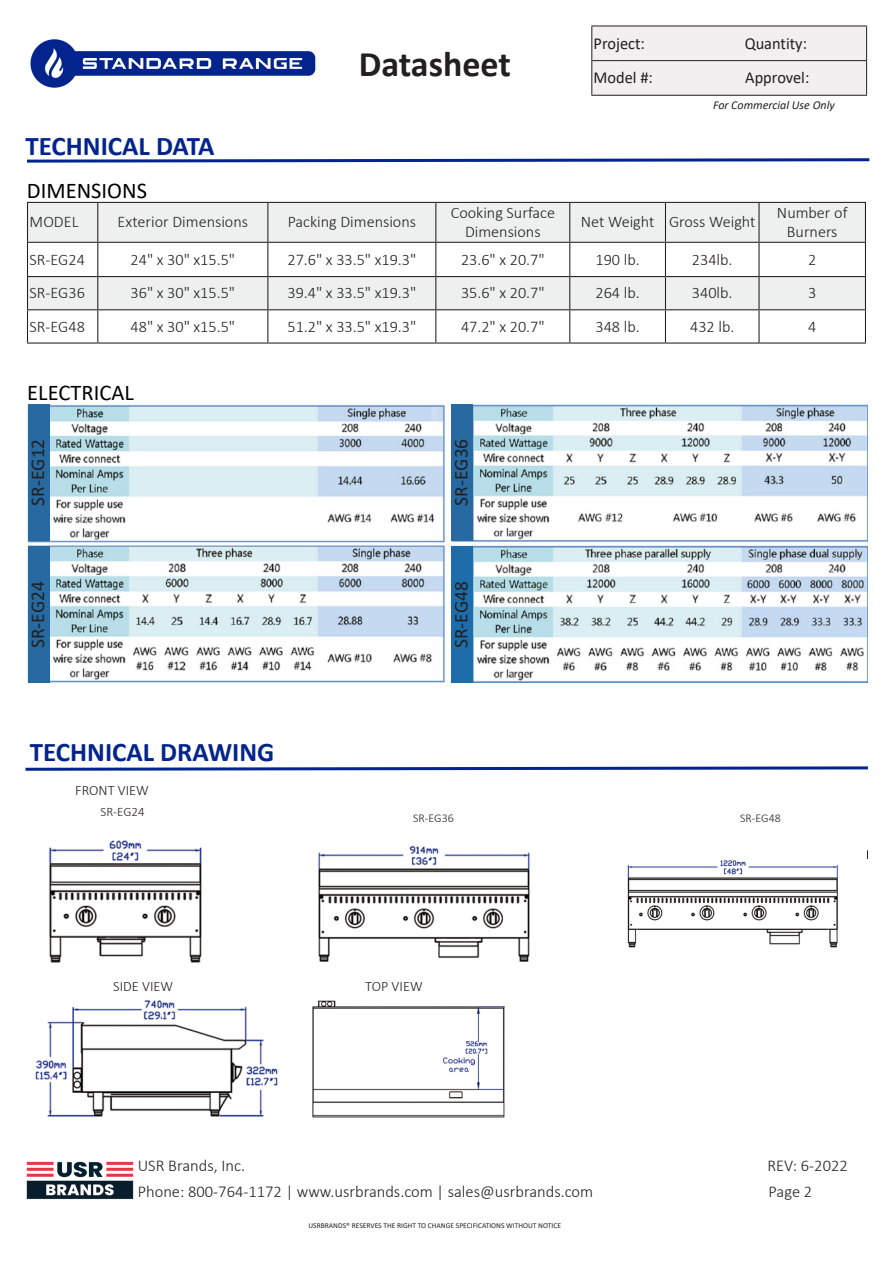
<style>
.page{position:relative;width:893px;height:1263px;background:#fff}
.page>*{position:absolute;margin:0;border:0;box-sizing:border-box;transform-origin:0 0}
.t1{font:700 36px "Calibri";color:#231f20}
.段落样式2{font:700 27px "Calibri";color:#03248d}
.段落样式2-2{font:22.5px "Calibri";color:#000}
.t2{font:19.5px "Calibri";color:#231f20}
.t3{font:16.8px "Calibri";color:#231f20}
.t4{font:300 16.5px "Calibri";color:#231f20}
.t5{font:300 16.2px/19.5px "Calibri";color:#231f20;text-align:center}
.t6{font:300 14.25px "Calibri";color:#231f20}
.t7{font:300 12.9px "Calibri";color:#231f20}
.t8{font:italic 12px "Calibri";color:#231f20}
.t9{font:300 11.85px "Calibri";color:#231f20}
.t10{font:7.5px "Calibri";color:#231f20}
</style>
<div class="page">
<img style="left:26px;top:1161px;width:108px;height:39px">
<svg style="left:27px;top:158px;width:843px;height:5px"></svg>
<svg style="left:28px;top:203px;width:837px;height:106px;fill:#eef0f0"></svg>
<hr style="left:27px;top:202px;width:71px;height:1px;background:#231f20">
<hr style="left:27px;top:203px;width:1px;height:39px;background:#231f20">
<hr style="left:98px;top:202px;width:170px;height:1px;background:#231f20">
<hr style="left:97px;top:203px;width:1px;height:39px;background:#231f20">
<hr style="left:268px;top:202px;width:168px;height:1px;background:#231f20">
<hr style="left:267px;top:203px;width:1px;height:39px;background:#231f20">
<hr style="left:436px;top:202px;width:134px;height:1px;background:#231f20">
<hr style="left:435px;top:203px;width:1px;height:39px;background:#231f20">
<hr style="left:570px;top:202px;width:95px;height:1px;background:#231f20">
<hr style="left:569px;top:203px;width:1px;height:39px;background:#231f20">
<hr style="left:665px;top:202px;width:94px;height:1px;background:#231f20">
<hr style="left:665px;top:203px;width:1px;height:39px;background:#231f20">
<hr style="left:759px;top:202px;width:107px;height:1px;background:#231f20">
<hr style="left:758px;top:203px;width:2px;height:39px;background:#231f20">
<hr style="left:865px;top:203px;width:1px;height:39px;background:#231f20">
<hr style="left:27px;top:242px;width:71px;height:1px;background:#231f20">
<hr style="left:27px;top:243px;width:1px;height:33px;background:#231f20">
<hr style="left:98px;top:242px;width:170px;height:1px;background:#231f20">
<hr style="left:97px;top:243px;width:1px;height:33px;background:#231f20">
<hr style="left:268px;top:242px;width:168px;height:1px;background:#231f20">
<hr style="left:267px;top:243px;width:1px;height:33px;background:#231f20">
<hr style="left:436px;top:242px;width:134px;height:1px;background:#231f20">
<hr style="left:435px;top:243px;width:1px;height:33px;background:#231f20">
<hr style="left:570px;top:242px;width:95px;height:1px;background:#231f20">
<hr style="left:569px;top:243px;width:1px;height:33px;background:#231f20">
<hr style="left:665px;top:242px;width:94px;height:1px;background:#231f20">
<hr style="left:665px;top:243px;width:1px;height:33px;background:#231f20">
<hr style="left:759px;top:242px;width:107px;height:1px;background:#231f20">
<hr style="left:758px;top:243px;width:2px;height:33px;background:#231f20">
<hr style="left:865px;top:243px;width:1px;height:33px;background:#231f20">
<hr style="left:27px;top:276px;width:71px;height:1px;background:#231f20">
<hr style="left:27px;top:277px;width:1px;height:32px;background:#231f20">
<hr style="left:98px;top:276px;width:170px;height:1px;background:#231f20">
<hr style="left:97px;top:277px;width:1px;height:32px;background:#231f20">
<hr style="left:268px;top:276px;width:168px;height:1px;background:#231f20">
<hr style="left:267px;top:277px;width:1px;height:32px;background:#231f20">
<hr style="left:436px;top:276px;width:134px;height:1px;background:#231f20">
<hr style="left:435px;top:277px;width:1px;height:32px;background:#231f20">
<hr style="left:570px;top:276px;width:95px;height:1px;background:#231f20">
<hr style="left:569px;top:277px;width:1px;height:32px;background:#231f20">
<hr style="left:665px;top:276px;width:94px;height:1px;background:#231f20">
<hr style="left:665px;top:277px;width:1px;height:32px;background:#231f20">
<hr style="left:759px;top:276px;width:107px;height:1px;background:#231f20">
<hr style="left:758px;top:277px;width:2px;height:32px;background:#231f20">
<hr style="left:865px;top:277px;width:1px;height:32px;background:#231f20">
<hr style="left:27px;top:309px;width:71px;height:1px;background:#231f20">
<hr style="left:27px;top:310px;width:1px;height:32px;background:#231f20">
<hr style="left:98px;top:309px;width:170px;height:1px;background:#231f20">
<hr style="left:97px;top:310px;width:1px;height:32px;background:#231f20">
<hr style="left:268px;top:309px;width:168px;height:1px;background:#231f20">
<hr style="left:267px;top:310px;width:1px;height:32px;background:#231f20">
<hr style="left:436px;top:309px;width:134px;height:1px;background:#231f20">
<hr style="left:435px;top:310px;width:1px;height:32px;background:#231f20">
<hr style="left:570px;top:309px;width:95px;height:1px;background:#231f20">
<hr style="left:569px;top:310px;width:1px;height:32px;background:#231f20">
<hr style="left:665px;top:309px;width:94px;height:1px;background:#231f20">
<hr style="left:665px;top:310px;width:1px;height:32px;background:#231f20">
<hr style="left:759px;top:309px;width:107px;height:1px;background:#231f20">
<hr style="left:758px;top:310px;width:2px;height:32px;background:#231f20">
<hr style="left:865px;top:310px;width:1px;height:32px;background:#231f20">
<hr style="left:27px;top:342px;width:71px;height:2px;background:#231f20">
<hr style="left:98px;top:342px;width:170px;height:2px;background:#231f20">
<hr style="left:268px;top:342px;width:168px;height:2px;background:#231f20">
<hr style="left:436px;top:342px;width:134px;height:2px;background:#231f20">
<hr style="left:570px;top:342px;width:95px;height:2px;background:#231f20">
<hr style="left:665px;top:342px;width:94px;height:2px;background:#231f20">
<hr style="left:759px;top:342px;width:107px;height:2px;background:#231f20">
<svg style="left:25px;top:766px;width:843px;height:5px"></svg>
<div style="left:592px;top:27px;width:274px;height:68px;background:#f1efef"></div>
<hr style="left:591px;top:26px;width:276px;height:1px;background:#231f20">
<hr style="left:592px;top:60px;width:274px;height:1px;background:#231f20">
<hr style="left:591px;top:95px;width:276px;height:1px;background:#231f20">
<hr style="left:591px;top:26px;width:1px;height:35px;background:#231f20">
<hr style="left:866px;top:26px;width:1px;height:35px;background:#231f20">
<hr style="left:591px;top:61px;width:1px;height:34px;background:#231f20">
<hr style="left:866px;top:61px;width:1px;height:34px;background:#231f20">
<img style="left:30px;top:39px;width:286px;height:49px">
<img style="left:49px;top:840px;width:153px;height:123px">
<img style="left:318px;top:845px;width:212px;height:117px">
<img style="left:35px;top:1000px;width:243px;height:117px">
<img style="left:312px;top:1000px;width:193px;height:118px">
<img style="left:627px;top:860px;width:211px;height:88px">
<img style="left:27px;top:404px;width:841px;height:279px">
<div style="left:452px;top:404px;width:21px;height:136px;background:#266aa1"></div>
<div style="left:452px;top:546px;width:21px;height:137px;background:#1e6dab"></div>
<div style="left:28px;top:546px;width:22px;height:137px;background:#266aa1"></div>
<div style="left:28px;top:404px;width:22px;height:136px;background:#266aa1"></div>
<p class="段落样式2" style="left:26px;top:127px;width:190px">TECHNICAL DATA</p>
<p class="段落样式2-2" style="left:27px;top:175px;width:122px">DIMENSIONS</p>
<p class="t1" style="left:359px;top:38px;width:154px">Datasheet</p>
<p class="t3" style="left:594px;top:31px;width:53px">Project:</p>
<p class="t3" style="left:745px;top:31px;width:64px">Quantity:</p>
<p class="t3" style="left:594px;top:66px;width:61px">Model #:</p>
<p class="t3" style="left:745px;top:66px;width:66px">Approvel:</p>
<p class="t8" style="left:713px;top:96px;width:123px">For Commercial Use Only</p>
<p class="t5" style="left:30px;top:212px;width:50px">MODEL</p>
<p class="t5" style="left:118px;top:212px;width:132px">Exterior Dimensions</p>
<p class="t5" style="left:288px;top:212px;width:130px">Packing Dimensions</p>
<p class="t5" style="left:451px;top:202px;width:106px">Cooking Surface<br>Dimensions</p>
<p class="t5" style="left:581px;top:212px;width:75px">Net Weight</p>
<p class="t5" style="left:669px;top:212px;width:88px">Gross Weight</p>
<p class="t5" style="left:777px;top:202px;width:72px">Number of<br>Burners</p>
<p class="t5" style="left:30px;top:249px;width:57px">SR-EG24</p>
<p class="t5" style="left:131px;top:249px;width:106px">24" x 30" x15.5"</p>
<p class="t5" style="left:287px;top:249px;width:130px">27.6" x 33.5" x19.3"</p>
<p class="t5" style="left:461px;top:249px;width:85px">23.6" x 20.7"</p>
<p class="t5" style="left:595px;top:249px;width:46px">190 lb.</p>
<p class="t5" style="left:692px;top:249px;width:42px">234lb.</p>
<p class="t5" style="left:808px;top:249px;width:10px">2</p>
<p class="t5" style="left:30px;top:283px;width:57px">SR-EG36</p>
<p class="t5" style="left:131px;top:283px;width:106px">36" x 30" x15.5"</p>
<p class="t5" style="left:287px;top:283px;width:130px">39.4" x 33.5" x19.3"</p>
<p class="t5" style="left:461px;top:283px;width:85px">35.6" x 20.7"</p>
<p class="t5" style="left:595px;top:283px;width:46px">264 lb.</p>
<p class="t5" style="left:692px;top:283px;width:42px">340lb.</p>
<p class="t5" style="left:808px;top:283px;width:10px">3</p>
<p class="t5" style="left:30px;top:316px;width:57px">SR-EG48</p>
<p class="t5" style="left:131px;top:316px;width:106px">48" x 30" x15.5"</p>
<p class="t5" style="left:287px;top:316px;width:130px">51.2" x 33.5" x19.3"</p>
<p class="t5" style="left:461px;top:316px;width:85px">47.2" x 20.7"</p>
<p class="t5" style="left:595px;top:316px;width:46px">348 lb.</p>
<p class="t5" style="left:690px;top:316px;width:46px">432 lb.</p>
<p class="t5" style="left:808px;top:316px;width:10px">4</p>
<p class="段落样式2-2" style="left:27px;top:377px;width:108px">ELECTRICAL</p>
<p class="t2" style="left:24px;top:505px;width:68px;rotate:-90deg">SR-EG12</p>
<p class="t2" style="left:447px;top:505px;width:68px;rotate:-90deg">SR-EG36</p>
<p class="t2" style="left:24px;top:648px;width:68px;rotate:-90deg">SR-EG24</p>
<p class="t2" style="left:447px;top:648px;width:68px;rotate:-90deg">SR-EG48</p>
<p class="段落样式2" style="left:30px;top:733px;width:246px">TECHNICAL DRAWING</p>
<p class="t6" style="left:75px;top:782px;width:75px">FRONT VIEW</p>
<p class="t7" style="left:101px;top:804px;width:46px">SR-EG24</p>
<p class="t6" style="left:113px;top:978px;width:61px">SIDE VIEW</p>
<p class="t9" style="left:413px;top:810px;width:42px">SR-EG36</p>
<p class="t9" style="left:740px;top:810px;width:42px">SR-EG48</p>
<p class="t6" style="left:365px;top:978px;width:59px">TOP VIEW</p>
<p class="t4" style="left:138px;top:1156px;width:109px">USR Brands, Inc.</p>
<p class="t4" style="left:767px;top:1156px;width:82px">REV: 6-2022</p>
<p class="t4" style="left:138px;top:1181px;width:457px">Phone: 800-764-1172 | www.usrbrands.com | sales@usrbrands.com</p>
<p class="t4" style="left:769px;top:1181px;width:45px">Page 2</p>
<p class="t10" style="left:308px;top:1220px;width:254px">USRBRANDS® RESERVES THE RIGHT TO CHANGE SPECIFICATIONS WITHOUT NOTICE</p>
</div>
